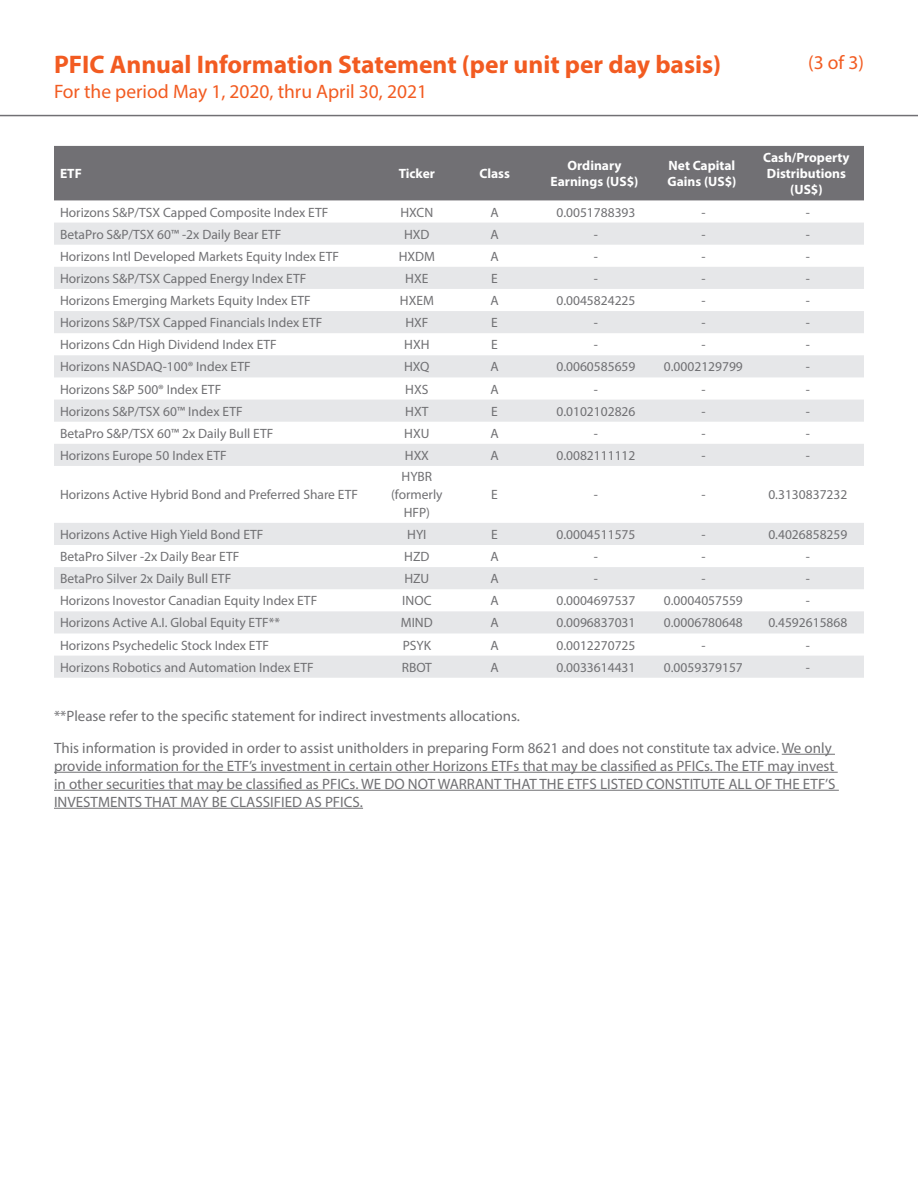
<style>
.page{position:relative;width:918px;height:1188px;background:#fff}
.page>*{position:absolute;margin:0;border:0;box-sizing:border-box;transform-origin:0 0}
.Heading2{font:700 25.5px "Myriad Pro";color:#f25b21}
.Heading2-2{font:19.5px "Myriad Pro";color:#f25b21}
.t1{font:15px/18px "Myriad Pro";color:#707073}
.t2{font:13.5px/18px "Myriad Pro";color:#707073;text-align:center}
.t3{font:700 13.5px/16.2px "Myriad Pro";color:#fff;text-align:center}
</style>
<div class="page">
<hr style="left:782px;top:754px;width:53px;height:1px;background:#707073">
<hr style="left:54px;top:772px;width:784px;height:1px;background:#707073">
<hr style="left:54px;top:790px;width:785px;height:1px;background:#707073">
<hr style="left:54px;top:808px;width:309px;height:1px;background:#707073">
<div style="left:54px;top:146px;width:810px;height:54px;background:#717074"></div>
<svg style="left:54px;top:223px;width:810px;height:455px"></svg>
<hr style="left:0;top:115px;width:918px;height:1px;background:#717074">
<p class="Heading2" style="left:54px;top:48px;width:669px">PFIC Annual Information Statement (per unit per day basis)</p>
<p class="Heading2-2" style="left:54px;top:80px;width:375px">For the period May 1, 2020, thru April 30, 2021</p>
<p class="Heading2-2" style="left:808px;top:50px;width:57px">(3 of 3)</p>
<p class="t3" style="left:60px;top:165px;width:23px">ETF</p>
<p class="t3" style="left:399px;top:165px;width:38px">Ticker</p>
<p class="t3" style="left:479px;top:165px;width:32px">Class</p>
<p class="t3" style="left:551px;top:157px;width:89px">Ordinary<br>Earnings (US$)</p>
<p class="t3" style="left:667px;top:157px;width:71px;text-align:left">Net Capital<br>Gains (US$)</p>
<p class="t3" style="left:763px;top:149px;width:88px">Cash/Property<br>Distributions (US$)</p>
<p class="t2" style="left:60px;top:203px;width:270px">Horizons S&amp;P/TSX Capped Composite Index ETF</p>
<p class="t2" style="left:400px;top:203px;width:34px">HXCN</p>
<p class="t2" style="left:491px;top:203px;width:10px">A</p>
<p class="t2" style="left:556px;top:203px;width:80px">0.0051788393</p>
<p class="t2" style="left:701px;top:203px;width:6px">-</p>
<p class="t2" style="left:806px;top:203px;width:6px">-</p>
<p class="t2" style="left:60px;top:225px;width:223px">BetaPro S&amp;P/TSX 60™ -2x Daily Bear ETF</p>
<p class="t2" style="left:404px;top:225px;width:27px">HXD</p>
<p class="t2" style="left:491px;top:225px;width:10px">A</p>
<p class="t2" style="left:594px;top:225px;width:6px">-</p>
<p class="t2" style="left:701px;top:225px;width:6px">-</p>
<p class="t2" style="left:806px;top:225px;width:6px">-</p>
<p class="t2" style="left:60px;top:247px;width:281px">Horizons Intl Developed Markets Equity Index ETF</p>
<p class="t2" style="left:399px;top:247px;width:38px">HXDM</p>
<p class="t2" style="left:491px;top:247px;width:10px">A</p>
<p class="t2" style="left:594px;top:247px;width:6px">-</p>
<p class="t2" style="left:701px;top:247px;width:6px">-</p>
<p class="t2" style="left:806px;top:247px;width:6px">-</p>
<p class="t2" style="left:60px;top:269px;width:248px">Horizons S&amp;P/TSX Capped Energy Index ETF</p>
<p class="t2" style="left:405px;top:269px;width:25px">HXE</p>
<p class="t2" style="left:491px;top:269px;width:8px">E</p>
<p class="t2" style="left:594px;top:269px;width:6px">-</p>
<p class="t2" style="left:701px;top:269px;width:6px">-</p>
<p class="t2" style="left:806px;top:269px;width:6px">-</p>
<p class="t2" style="left:60px;top:291px;width:252px">Horizons Emerging Markets Equity Index ETF</p>
<p class="t2" style="left:400px;top:291px;width:36px">HXEM</p>
<p class="t2" style="left:491px;top:291px;width:10px">A</p>
<p class="t2" style="left:556px;top:291px;width:80px">0.0045824225</p>
<p class="t2" style="left:701px;top:291px;width:6px">-</p>
<p class="t2" style="left:806px;top:291px;width:6px">-</p>
<p class="t2" style="left:60px;top:313px;width:264px">Horizons S&amp;P/TSX Capped Financials Index ETF</p>
<p class="t2" style="left:405px;top:313px;width:25px">HXF</p>
<p class="t2" style="left:491px;top:313px;width:8px">E</p>
<p class="t2" style="left:594px;top:313px;width:6px">-</p>
<p class="t2" style="left:701px;top:313px;width:6px">-</p>
<p class="t2" style="left:806px;top:313px;width:6px">-</p>
<p class="t2" style="left:60px;top:336px;width:218px">Horizons Cdn High Dividend Index ETF</p>
<p class="t2" style="left:404px;top:336px;width:27px">HXH</p>
<p class="t2" style="left:491px;top:336px;width:8px">E</p>
<p class="t2" style="left:594px;top:336px;width:6px">-</p>
<p class="t2" style="left:701px;top:336px;width:6px">-</p>
<p class="t2" style="left:806px;top:336px;width:6px">-</p>
<p class="t2" style="left:60px;top:358px;width:192px">Horizons NASDAQ-100® Index ETF</p>
<p class="t2" style="left:404px;top:358px;width:27px">HXQ</p>
<p class="t2" style="left:491px;top:358px;width:10px">A</p>
<p class="t2" style="left:556px;top:358px;width:80px">0.0060585659</p>
<p class="t2" style="left:664px;top:358px;width:80px">0.0002129799</p>
<p class="t2" style="left:806px;top:358px;width:6px">-</p>
<p class="t2" style="left:60px;top:380px;width:163px">Horizons S&amp;P 500® Index ETF</p>
<p class="t2" style="left:405px;top:380px;width:25px">HXS</p>
<p class="t2" style="left:491px;top:380px;width:10px">A</p>
<p class="t2" style="left:594px;top:380px;width:6px">-</p>
<p class="t2" style="left:701px;top:380px;width:6px">-</p>
<p class="t2" style="left:806px;top:380px;width:6px">-</p>
<p class="t2" style="left:60px;top:402px;width:184px">Horizons S&amp;P/TSX 60™ Index ETF</p>
<p class="t2" style="left:405px;top:402px;width:25px">HXT</p>
<p class="t2" style="left:491px;top:402px;width:8px">E</p>
<p class="t2" style="left:556px;top:402px;width:80px">0.0102102826</p>
<p class="t2" style="left:701px;top:402px;width:6px">-</p>
<p class="t2" style="left:806px;top:402px;width:6px">-</p>
<p class="t2" style="left:60px;top:424px;width:215px">BetaPro S&amp;P/TSX 60™ 2x Daily Bull ETF</p>
<p class="t2" style="left:404px;top:424px;width:27px">HXU</p>
<p class="t2" style="left:491px;top:424px;width:10px">A</p>
<p class="t2" style="left:594px;top:424px;width:6px">-</p>
<p class="t2" style="left:701px;top:424px;width:6px">-</p>
<p class="t2" style="left:806px;top:424px;width:6px">-</p>
<p class="t2" style="left:60px;top:446px;width:168px">Horizons Europe 50 Index ETF</p>
<p class="t2" style="left:405px;top:446px;width:26px">HXX</p>
<p class="t2" style="left:491px;top:446px;width:10px">A</p>
<p class="t2" style="left:556px;top:446px;width:80px">0.0082111112</p>
<p class="t2" style="left:701px;top:446px;width:6px">-</p>
<p class="t2" style="left:806px;top:446px;width:6px">-</p>
<p class="t2" style="left:60px;top:486px;width:300px">Horizons Active Hybrid Bond and Preferred Share ETF</p>
<p class="t2" style="left:391px;top:468px;width:53px">HYBR (formerly<br>HFP)</p>
<p class="t2" style="left:491px;top:486px;width:8px">E</p>
<p class="t2" style="left:594px;top:486px;width:6px">-</p>
<p class="t2" style="left:701px;top:486px;width:6px">-</p>
<p class="t2" style="left:768px;top:486px;width:80px">0.3130837232</p>
<p class="t2" style="left:60px;top:525px;width:205px">Horizons Active High Yield Bond ETF</p>
<p class="t2" style="left:407px;top:525px;width:21px">HYI</p>
<p class="t2" style="left:491px;top:525px;width:8px">E</p>
<p class="t2" style="left:556px;top:525px;width:80px">0.0004511575</p>
<p class="t2" style="left:701px;top:525px;width:6px">-</p>
<p class="t2" style="left:768px;top:525px;width:80px">0.4026858259</p>
<p class="t2" style="left:60px;top:547px;width:181px">BetaPro Silver -2x Daily Bear ETF</p>
<p class="t2" style="left:404px;top:547px;width:27px">HZD</p>
<p class="t2" style="left:491px;top:547px;width:10px">A</p>
<p class="t2" style="left:594px;top:547px;width:6px">-</p>
<p class="t2" style="left:701px;top:547px;width:6px">-</p>
<p class="t2" style="left:806px;top:547px;width:6px">-</p>
<p class="t2" style="left:60px;top:570px;width:173px">BetaPro Silver 2x Daily Bull ETF</p>
<p class="t2" style="left:404px;top:570px;width:27px">HZU</p>
<p class="t2" style="left:491px;top:570px;width:10px">A</p>
<p class="t2" style="left:594px;top:570px;width:6px">-</p>
<p class="t2" style="left:701px;top:570px;width:6px">-</p>
<p class="t2" style="left:806px;top:570px;width:6px">-</p>
<p class="t2" style="left:60px;top:592px;width:259px">Horizons Inovestor Canadian Equity Index ETF</p>
<p class="t2" style="left:402px;top:592px;width:31px">INOC</p>
<p class="t2" style="left:491px;top:592px;width:10px">A</p>
<p class="t2" style="left:556px;top:592px;width:80px">0.0004697537</p>
<p class="t2" style="left:664px;top:592px;width:80px">0.0004057559</p>
<p class="t2" style="left:806px;top:592px;width:6px">-</p>
<p class="t2" style="left:60px;top:614px;width:222px">Horizons Active A.I. Global Equity ETF**</p>
<p class="t2" style="left:401px;top:614px;width:33px">MIND</p>
<p class="t2" style="left:491px;top:614px;width:10px">A</p>
<p class="t2" style="left:556px;top:614px;width:80px">0.0096837031</p>
<p class="t2" style="left:664px;top:614px;width:80px">0.0006780648</p>
<p class="t2" style="left:768px;top:614px;width:80px">0.4592615868</p>
<p class="t2" style="left:60px;top:636px;width:211px">Horizons Psychedelic Stock Index ETF</p>
<p class="t2" style="left:403px;top:636px;width:30px">PSYK</p>
<p class="t2" style="left:491px;top:636px;width:10px">A</p>
<p class="t2" style="left:556px;top:636px;width:80px">0.0012270725</p>
<p class="t2" style="left:701px;top:636px;width:6px">-</p>
<p class="t2" style="left:806px;top:636px;width:6px">-</p>
<p class="t2" style="left:60px;top:658px;width:255px">Horizons Robotics and Automation Index ETF</p>
<p class="t2" style="left:402px;top:658px;width:32px">RBOT</p>
<p class="t2" style="left:491px;top:658px;width:10px">A</p>
<p class="t2" style="left:556px;top:658px;width:80px">0.0033614431</p>
<p class="t2" style="left:664px;top:658px;width:80px">0.0059379157</p>
<p class="t2" style="left:806px;top:658px;width:6px">-</p>
<p class="t1" style="left:54px;top:707px;width:467px">**Please refer to the specific statement for indirect investments allocations.</p>
<p class="t1" style="left:54px;top:738px;width:783px">This information is provided in order to assist unitholders in preparing Form 8621 and does not constitute tax advice. We only provide information for the ETF’s investment in certain other Horizons ETFs that may be classified as PFICs. The ETF may invest in other securities that may be classified as PFICs. WE DO NOT WARRANT THAT THE ETFS LISTED CONSTITUTE ALL OF THE ETF’S INVESTMENTS THAT MAY BE CLASSIFIED AS PFICS.</p>
</div>
